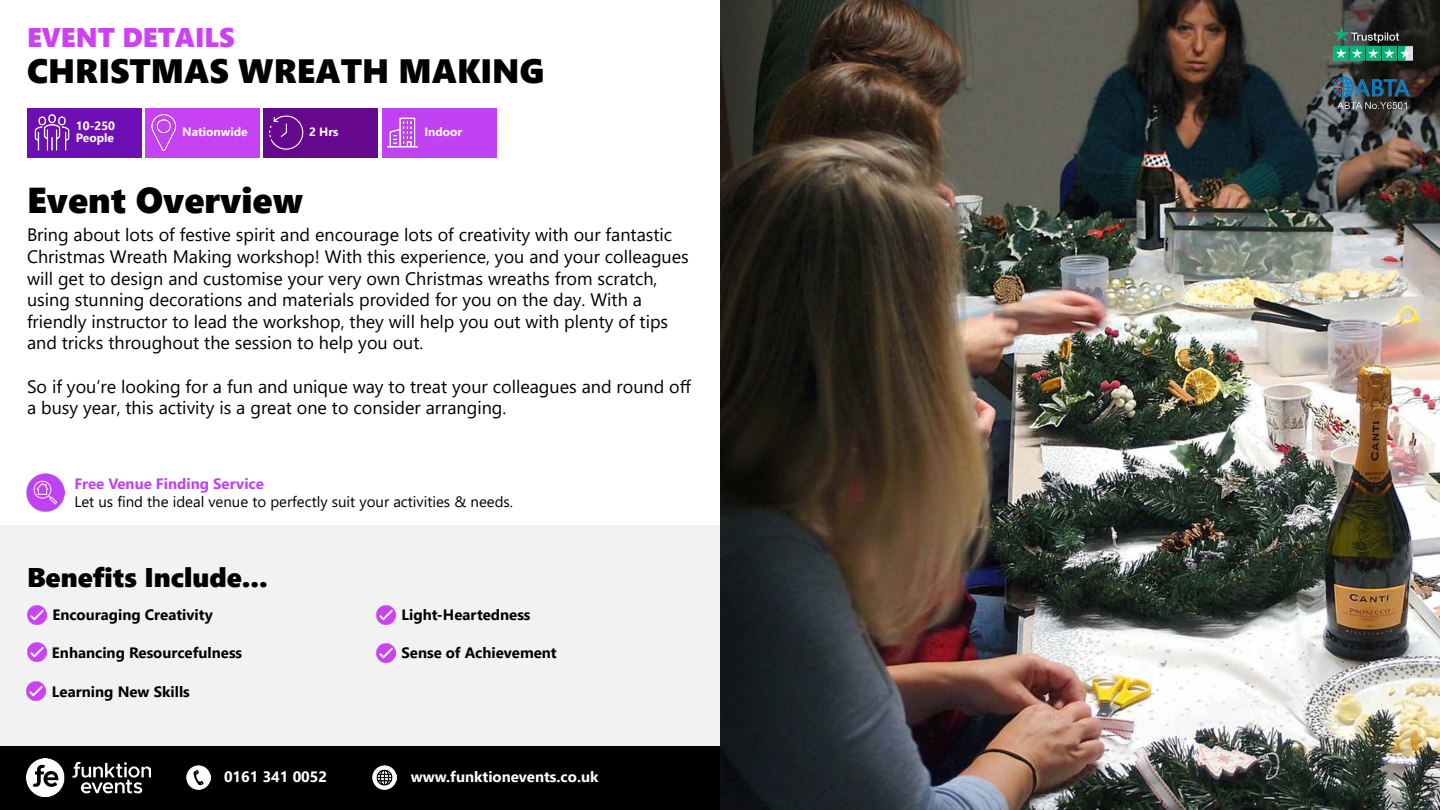
<style>
.page{position:relative;width:1440px;height:810px;background:#fff}
.page>*{position:absolute;margin:0;border:0;box-sizing:border-box;transform-origin:0 0}
.t1{font:36px "Segoe UI Black";color:#000}
.t2{font:33.75px "Segoe UI Black";color:#000}
.t3{font:27px "Segoe UI Black";color:#000}
.t4{font:27px "Segoe UI Black";color:#cc42f2}
.t5{font:18px/21.6px "Segoe UI";color:#000}
.t6{font:700 15px "Segoe UI";color:#000}
.t7{font:15px "Segoe UI";color:#000}
.t8{font:700 15px "Segoe UI";color:#fff}
.t9{font:700 15px "Segoe UI";color:#c042f2}
.t10{font:700 12px/12px "Segoe UI";color:#fff}
</style>
<div class="page">
<img style="left:876px;top:0;width:564px;height:810px">
<img style="left:1334px;top:27px;width:79px;height:81px">
<div style="left:0;top:746px;width:720px;height:64px;background:#000"></div>
<img style="left:27px;top:759px;width:123px;height:38px">
<img style="left:186px;top:766px;width:24px;height:24px">
<img style="left:372px;top:766px;width:25px;height:24px">
<img style="left:720px;top:0;width:156px;height:810px">
<div style="left:27px;top:108px;width:115px;height:50px;background:#6d0fb5"></div>
<div style="left:145px;top:108px;width:114px;height:50px;background:#c642f2"></div>
<div style="left:264px;top:108px;width:114px;height:50px;background:#67098f"></div>
<div style="left:382px;top:108px;width:114px;height:50px;background:#c042f2"></div>
<img style="left:386px;top:117px;width:32px;height:31px">
<img style="left:269px;top:115px;width:35px;height:35px">
<img style="left:151px;top:114px;width:26px;height:38px">
<img style="left:34px;top:114px;width:36px;height:37px">
<div style="left:0;top:525px;width:720px;height:221px;background:#f2f2f2"></div>
<img style="left:27px;top:605px;width:19px;height:19px">
<img style="left:27px;top:643px;width:19px;height:19px">
<img style="left:27px;top:682px;width:19px;height:19px">
<img style="left:376px;top:605px;width:19px;height:19px">
<img style="left:376px;top:644px;width:19px;height:18px">
<img style="left:27px;top:474px;width:38px;height:38px">
<h3 class="t4" style="left:27px;top:18px;width:209px">EVENT DETAILS</h3>
<h2 class="t2" style="left:27px;top:46px;width:519px">CHRISTMAS WREATH MAKING</h2>
<p class="t10" style="left:76px;top:119px;width:41px">10-250<br>People</p>
<p class="t10" style="left:182px;top:125px;width:67px">Nationwide</p>
<p class="t10" style="left:309px;top:125px;width:31px">2 Hrs</p>
<p class="t10" style="left:424px;top:125px;width:39px">Indoor</p>
<h1 class="t1" style="left:27px;top:175px;width:278px">Event Overview</h1>
<p class="t5" style="left:27px;top:223px;width:663px">Bring about lots of festive spirit and encourage lots of creativity with our fantastic Christmas Wreath Making workshop! With this experience, you and your colleagues will get to design and customise your very own Christmas wreaths from scratch, using stunning decorations and materials provided for you on the day. With a friendly instructor to lead the workshop, they will help you out with plenty of tips and tricks throughout the session to help you out.</p>
<p class="t5" style="left:27px;top:374px;width:666px">So if you’re looking for a fun and unique way to treat your colleagues and round off a busy year, this activity is a great one to consider arranging.</p>
<p class="t9" style="left:74px;top:470px;width:191px">Free Venue Finding Service</p>
<p class="t7" style="left:74px;top:488px;width:440px">Let us find the ideal venue to perfectly suit your activities &amp; needs.</p>
<h3 class="t3" style="left:27px;top:558px;width:242px">Benefits Include...</h3>
<p class="t6" style="left:52px;top:600px;width:162px">Encouraging Creativity</p>
<p class="t6" style="left:52px;top:638px;width:192px">Enhancing Resourcefulness</p>
<p class="t6" style="left:52px;top:677px;width:139px">Learning New Skills</p>
<p class="t6" style="left:401px;top:600px;width:131px">Light-Heartedness</p>
<p class="t6" style="left:401px;top:639px;width:157px">Sense of Achievement</p>
<p class="t8" style="left:224px;top:762px;width:105px">0161 341 0052</p>
<p class="t8" style="left:411px;top:762px;width:189px">www.funktionevents.co.uk</p>
</div>
